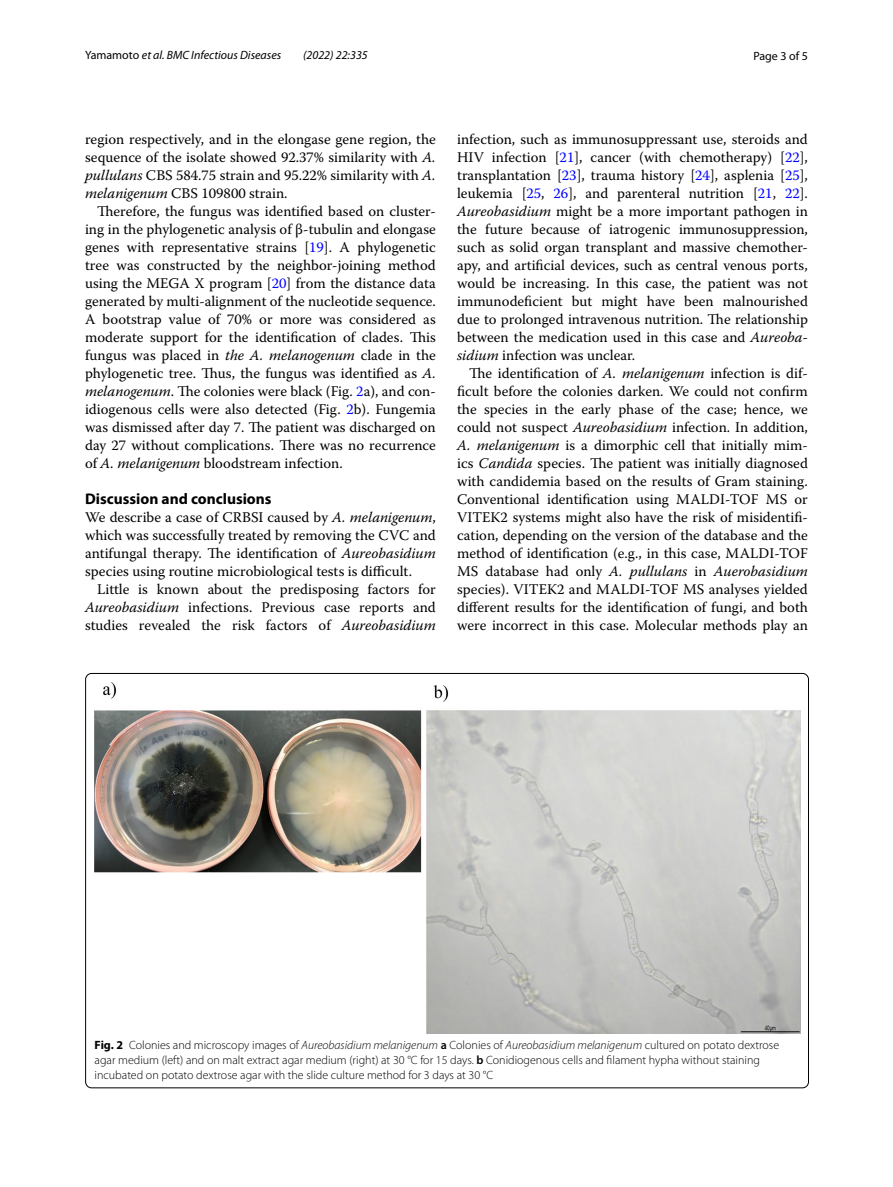
<style>
.page{position:relative;width:893px;height:1187px;background:#fff}
.page>*{position:absolute;margin:0;border:0;box-sizing:border-box;transform-origin:0 0}
.t1{font:700 15.45px "Myriad Pro";color:#000}
.t2{font:14.7px/18px "Warnock Pro";color:#000;text-align:justify}
.t3{font:300 12px/15px "Myriad Pro";color:#000}
.t4{font:italic 12px "Myriad Pro";color:#000}
.t5{font:12px "Myriad Pro";color:#000}
.s1{font-style:normal}
.s2{font-style:italic}
.s3{color:#00f}
.s4{font-weight:700}
.s5{font-weight:600}
</style>
<div class="page">
<img style="left:94px;top:682px;width:706px;height:351px">
<p class="t4" style="left:85px;top:48px;width:198px"><span class="s1">Yamamoto</span> et al. BMC Infectious Diseases</p>
<p class="t4" style="left:303px;top:48px;width:66px">(2022) 22:335</p>
<p class="t5" style="left:753px;top:48px;width:56px">Page 3 of 5</p>
<p class="t2" style="left:85px;top:130px;width:352px">region respectively, and in the elongase gene region, the sequence of the isolate showed 92.37% similarity with <span class="s2">A. pullulans</span> CBS 584.75 strain and 95.22% similarity with <span class="s2">A. melanigenum</span> CBS 109800 strain.</p>
<p class="t2" style="left:85px;top:202px;width:352px;text-indent:12px">Therefore, the fungus was identified based on cluster&shy;ing in the phylogenetic analysis of β-tubulin and elongase genes with representative strains [<span class="s3">19</span>]. A phylogenetic tree was constructed by the neighbor-joining method using the MEGA X program [<span class="s3">20</span>] from the distance data generated by multi-alignment of the nucleotide sequence.<br>A bootstrap value of 70% or more was considered as moderate support for the identification of clades. This fungus was placed in <span class="s2">the A. melanogenum</span> clade in the phylogenetic tree. Thus, the fungus was identified as <span class="s2">A. melanogenum</span>. The colonies were black (Fig. <span class="s3">2</span>a), and con&shy;idiogenous cells were also detected (Fig. <span class="s3">2</span>b). Fungemia was dismissed after day 7. The patient was discharged on day 27 without complications. There was no recurrence of <span class="s2">A. melanigenum</span> bloodstream infection.</p>
<p class="t1" style="left:85px;top:488px;width:188px">Discussion and conclusions</p>
<p class="t2" style="left:85px;top:508px;width:352px">We describe a case of CRBSI caused by <span class="s2">A. melanigenum</span>, which was successfully treated by removing the CVC and antifungal therapy. The identification of <span class="s2">Aureobasidium </span>species using routine microbiological tests is difficult.</p>
<p class="t2" style="left:85px;top:580px;width:352px;text-indent:12px">Little is known about the predisposing factors for <span class="s2">Aureobasidium</span> infections. Previous case reports and studies revealed the risk factors of <span class="s2">Aureobasidium</span></p>
<p class="t2" style="left:457px;top:130px;width:352px">infection, such as immunosuppressant use, steroids and HIV infection [<span class="s3">21</span>], cancer (with chemotherapy) [<span class="s3">22</span>], transplantation [<span class="s3">23</span>], trauma history [<span class="s3">24</span>], asplenia [<span class="s3">25</span>], leukemia [<span class="s3">25</span>, <span class="s3">26</span>], and parenteral nutrition [<span class="s3">21</span>, <span class="s3">22</span>].<br><span class="s2">Aureobasidium</span> might be a more important pathogen in the future because of iatrogenic immunosuppression, such as solid organ transplant and massive chemother&shy;apy, and artificial devices, such as central venous ports, would be increasing. In this case, the patient was not immunodeficient but might have been malnourished due to prolonged intravenous nutrition. The relationship between the medication used in this case and <span class="s2">Aureoba&shy;sidium</span> infection was unclear.</p>
<p class="t2" style="left:457px;top:364px;width:352px;text-indent:12px">The identification of <span class="s2">A. melanigenum</span> infection is dif&shy;ficult before the colonies darken. We could not confirm the species in the early phase of the case; hence, we could not suspect <span class="s2">Aureobasidium</span> infection. In addition, <span class="s2">A. melanigenum</span> is a dimorphic cell that initially mim&shy;ics <span class="s2">Candida</span> species. The patient was initially diagnosed with candidemia based on the results of Gram staining.<br>Conventional identification using MALDI-TOF MS or VITEK2 systems might also have the risk of misidentifi&shy;cation, depending on the version of the database and the method of identification (e.g., in this case, MALDI-TOF MS database had only <span class="s2">A. pullulans</span> in <span class="s2">Auerobasidium </span>species). VITEK2 and MALDI-TOF MS analyses yielded different results for the identification of fungi, and both were incorrect in this case. Molecular methods play an</p>
<p class="t3" style="left:95px;top:1037px;width:686px"><span class="s4">Fig. 2</span> Colonies and microscopy images of <span class="s2">Aureobasidium melanigenum</span> <span class="s5">a</span> Colonies of <span class="s2">Aureobasidium melanigenum</span> cultured on potato dextrose agar medium (left) and on malt extract agar medium (right) at 30 °C for 15 days. <span class="s5">b</span> Conidiogenous cells and filament hypha without staining incubated on potato dextrose agar with the slide culture method for 3 days at 30 °C</p>
</div>
